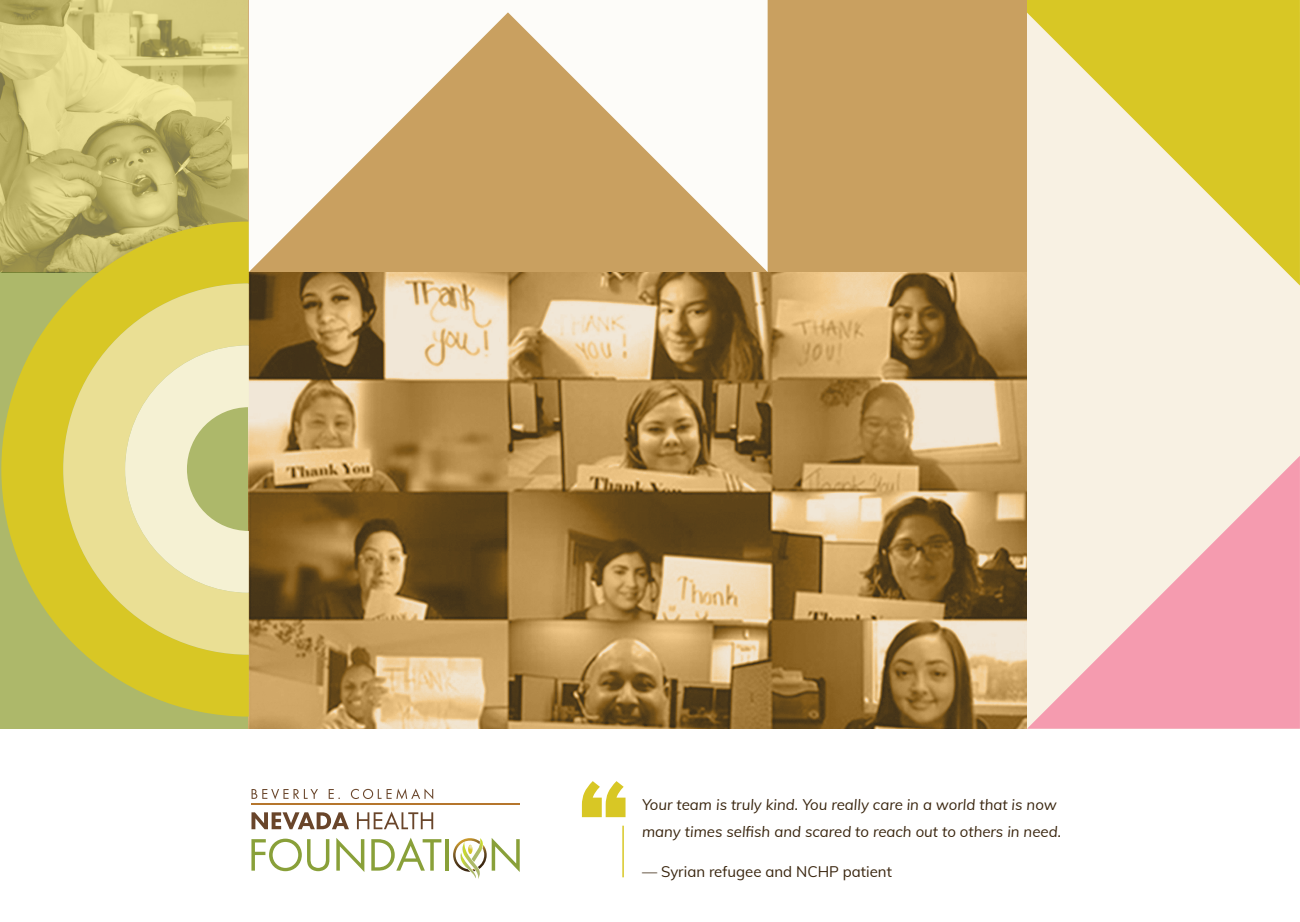
<style>
.page{position:relative;width:1300px;height:922px;background:#fff}
.page>*{position:absolute;margin:0;border:0;box-sizing:border-box;transform-origin:0 0}
.t1{font:900 105px "Muli";color:#d8c725}
.t2{font:italic 15px/27px "Muli";color:#39250e}
.t3{font:15px "Muli";color:#39250e}
</style>
<div class="page">
<hr style="left:622px;top:825px;width:1px;height:52px;background:#d8c725">
<svg style="left:251px;top:838px;width:78px;height:32px"></svg>
<svg style="left:336px;top:838px;width:28px;height:33px"></svg>
<svg style="left:371px;top:837px;width:70px;height:33px"></svg>
<hr style="left:445px;top:838px;width:3px;height:32px;background:#89a039">
<svg style="left:453px;top:838px;width:66px;height:40px"></svg>
<svg style="left:251px;top:812px;width:98px;height:17px"></svg>
<svg style="left:357px;top:811px;width:76px;height:18px"></svg>
<hr style="left:251px;top:802px;width:268px;height:1px;background:#b5762d">
<svg style="left:251px;top:789px;width:67px;height:10px"></svg>
<svg style="left:328px;top:789px;width:12px;height:9px"></svg>
<svg style="left:351px;top:788px;width:82px;height:11px"></svg>
<div style="left:0;top:272px;width:249px;height:456px;background:#adb86a"></div>
<img style="left:249px;top:272px;width:777px;height:456px">
<div style="left:1026px;top:13px;width:273px;height:715px;background:#f8f1e3"></div>
<svg style="left:1013px;top:0;width:286px;height:285px;fill:#d8c725"></svg>
<svg style="left:1026px;top:455px;width:273px;height:273px"></svg>
<img style="left:0;top:0;width:249px;height:272px">
<div style="left:249px;top:0;width:777px;height:272px;background:#c9a060"></div>
<svg style="left:1px;top:221px;width:248px;height:495px;fill:#d8c725"></svg>
<svg style="left:63px;top:283px;width:186px;height:371px;background:#e2d56a"></svg>
<svg style="left:125px;top:345px;width:124px;height:247px"></svg>
<svg style="left:249px;top:0;width:245px;height:272px;fill:#fdfcf9"></svg>
<svg style="left:494px;top:0;width:273px;height:272px"></svg>
<p class="t1" style="left:577px;top:741px;width:54px">“</p>
<p class="t2" style="left:642px;top:790px;width:420px">Your team is truly kind. You really care in a world that is now many times selfish and scared to reach out to others in need.</p>
<p class="t3" style="left:642px;top:860px;width:251px">— Syrian refugee and NCHP patient</p>
</div>
